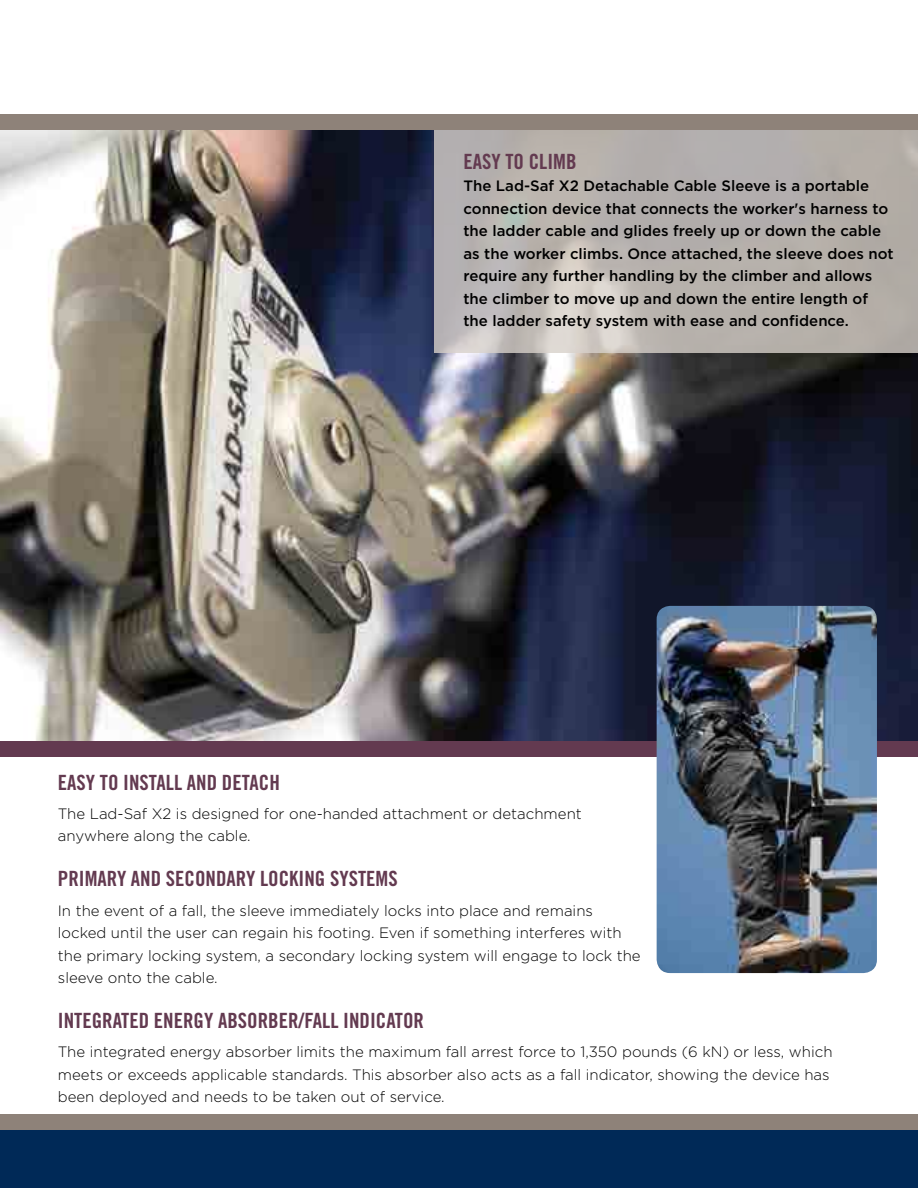
<style>
.page{position:relative;width:918px;height:1188px;background:#fff}
.page>*{position:absolute;margin:0;border:0;box-sizing:border-box;transform-origin:0 0}
.t1{font:21px "Trade Gothic Bold Cond Twenty";color:#633a50}
.t2{font:300 15px/22.5px "Gotham";color:#000}
.t3{font:500 15px/22.5px "Gotham";color:#000}
</style>
<div class="page">
<hr style="left:0;top:741px;width:1px;height:447px;background:#d8d1ca">
<hr style="left:0;top:0;width:1px;height:130px;background:#633a50">
<div style="left:0;top:1130px;width:918px;height:58px;background:#002957"></div>
<img style="left:0;top:130px;width:918px;height:611px">
<svg style="left:434px;top:130px;width:484px;height:223px;background:#b7b2ae"></svg>
<div style="left:0;top:741px;width:918px;height:16px;background:#633a50"></div>
<div style="left:0;top:1114px;width:918px;height:16px;background:#8e8279"></div>
<div style="left:0;top:114px;width:918px;height:16px;background:#8e8279"></div>
<img style="left:657px;top:606px;width:220px;height:367px">
<p class="t1" style="left:464px;top:149px;width:115px">EASY TO CLIMB</p>
<p class="t3" style="left:464px;top:175px;width:432px">The Lad-Saf X2 Detachable Cable Sleeve is a portable connection device that connects the worker's harness to the ladder cable and glides freely up or down the cable as the worker climbs. Once attached, the sleeve does not require any further handling by the climber and allows the climber to move up and down the entire length of the ladder safety system with ease and confidence.</p>
<p class="t1" style="left:58px;top:769px;width:223px">EASY TO INSTALL AND DETACH</p>
<p class="t2" style="left:58px;top:802px;width:525px">The Lad-Saf X2 is designed for one-handed attachment or detachment anywhere along the cable.</p>
<p class="t1" style="left:58px;top:866px;width:341px">PRIMARY AND SECONDARY LOCKING SYSTEMS</p>
<p class="t2" style="left:58px;top:899px;width:537px">In the event of a fall, the sleeve immediately locks into place and remains</p>
<p class="t2" style="left:58px;top:921px;width:584px">locked until the user can regain his footing. Even if something interferes with the primary locking system, a secondary locking system will engage to lock the sleeve onto the cable.</p>
<p class="t1" style="left:58px;top:1008px;width:368px">INTEGRATED ENERGY ABSORBER/FALL INDICATOR</p>
<p class="t2" style="left:58px;top:1041px;width:776px">The integrated energy absorber limits the maximum fall arrest force to 1,350 pounds (6 kN) or less, which meets or exceeds applicable standards. This absorber also acts as a fall indicator, showing the device has been deployed and needs to be taken out of service.</p>
</div>
